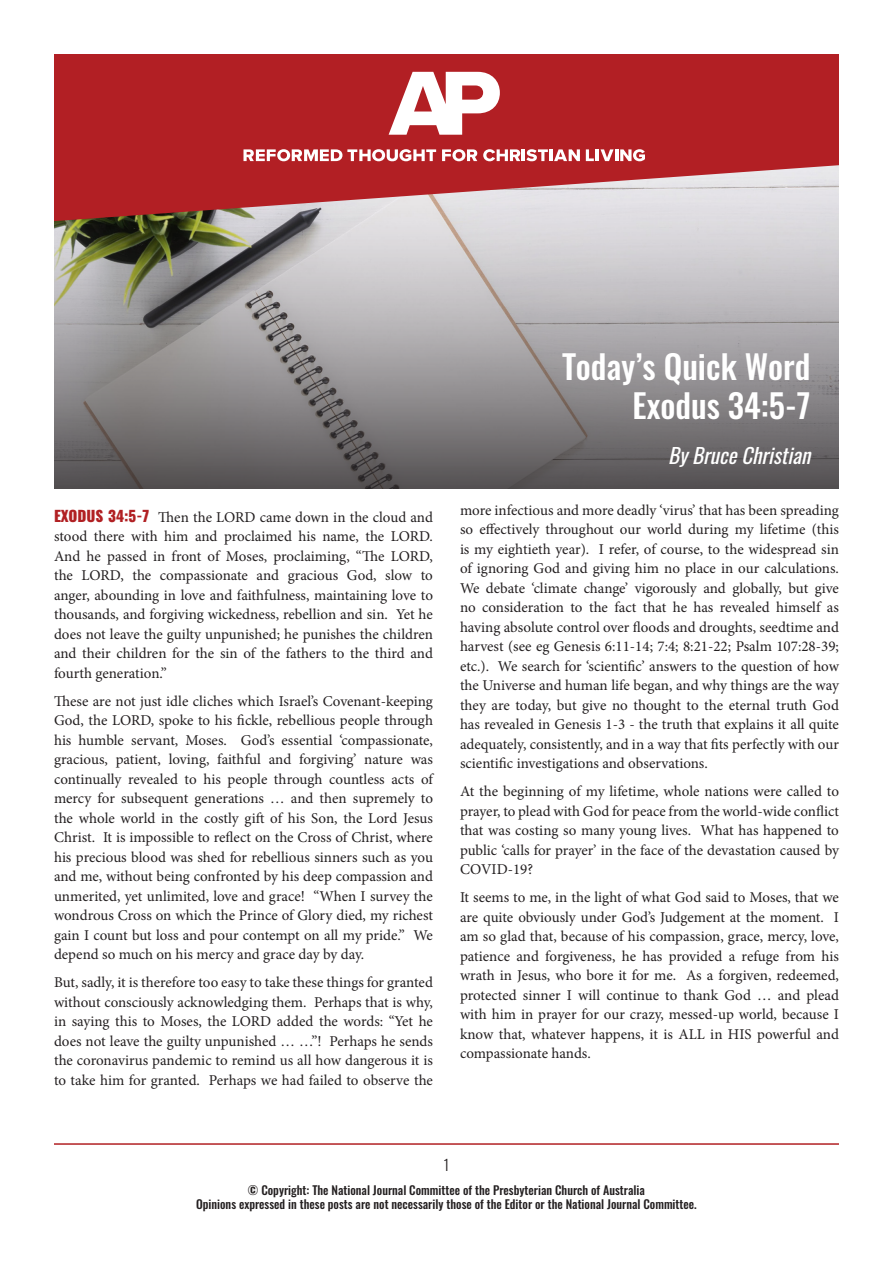
<style>
.page{position:relative;width:893px;height:1263px;background:#fff}
.page>*{position:absolute;margin:0;border:0;box-sizing:border-box;transform-origin:0 0}
.t1{font:500 33px "Oswald";color:#fff}
.t2{font:italic 21px "Oswald";color:#fff}
.t3{font:15px/19.5px "Minion Pro";color:#231f20;text-align:justify}
.t4{font:300 15px "Oswald";color:#231f20}
.t5{font:500 12px "Oswald";color:#231f20}
.s1{font-family:"Oswald";font-weight:800;color:#b12023}
</style>
<div class="page">
<img style="left:54px;top:221px;width:785px;height:267px">
<svg style="left:54px;top:54px;width:785px;height:167px;fill:#b21f24"></svg>
<svg style="left:389px;top:72px;width:111px;height:63px"></svg>
<svg style="left:243px;top:149px;width:193px;height:12px"></svg>
<svg style="left:442px;top:149px;width:35px;height:12px"></svg>
<svg style="left:483px;top:149px;width:97px;height:12px"></svg>
<svg style="left:586px;top:149px;width:59px;height:12px"></svg>
<hr style="left:54px;top:1143px;width:785px;height:2px;background:#b12023">
<p class="t3" style="left:54px;top:507px;width:380px"><span class="s1">EXODUS 34:5-7</span> Then the LORD came down in the cloud and stood there with him and proclaimed his name, the LORD.<br>And he passed in front of Moses, proclaiming, “The LORD, the LORD, the compassionate and gracious God, slow to anger, abounding in love and faithfulness, maintaining love to thousands, and forgiving wickedness, rebellion and sin. Yet he does not leave the guilty unpunished; he punishes the children and their children for the sin of the fathers to the third and fourth generation.”</p>
<p class="t3" style="left:54px;top:691px;width:381px">These are not just idle cliches which Israel’s Covenant-keeping God, the LORD, spoke to his fickle, rebellious people through his humble servant, Moses. God’s essential ‘compassionate, gracious, patient, loving, faithful and forgiving’ nature was continually revealed to his people through countless acts of mercy for subsequent generations … and then supremely to the whole world in the costly gift of his Son, the Lord Jesus Christ. It is impossible to reflect on the Cross of Christ, where his precious blood was shed for rebellious sinners such as you and me, without being confronted by his deep compassion and unmerited, yet unlimited, love and grace! “When I survey the wondrous Cross on which the Prince of Glory died, my richest gain I count but loss and pour contempt on all my pride.” We depend so much on his mercy and grace day by day.</p>
<p class="t3" style="left:54px;top:973px;width:381px">But, sadly, it is therefore too easy to take these things for granted without consciously acknowledging them. Perhaps that is why, in saying this to Moses, the LORD added the words: “Yet he does not leave the guilty unpunished … …”! Perhaps he sends the coronavirus pandemic to remind us all how dangerous it is to take him for granted. Perhaps we had failed to observe the</p>
<p class="t1" style="left:562px;top:349px;width:250px">Today’s Quick Word</p>
<p class="t1" style="left:633px;top:388px;width:179px">Exodus 34:5-7</p>
<p class="t2" style="left:668px;top:436px;width:151px">ByBruceChristian</p>
<p class="t3" style="left:460px;top:500px;width:381px">more infectious and more deadly ‘virus’ that has been spreading so effectively throughout our world during my lifetime (this is my eightieth year). I refer, of course, to the widespread sin of ignoring God and giving him no place in our calculations.<br>We debate ‘climate change’ vigorously and globally, but give no consideration to the fact that he has revealed himself as having absolute control over floods and droughts, seedtime and harvest (see eg Genesis 6:11-14; 7:4; 8:21-22; Psalm 107:28-39; etc.). We search for ‘scientific’ answers to the question of how the Universe and human life began, and why things are the way they are today, but give no thought to the eternal truth God has revealed in Genesis 1-3 - the truth that explains it all quite adequately, consistently, and in a way that fits perfectly with our scientific investigations and observations.</p>
<p class="t3" style="left:460px;top:782px;width:381px">At the beginning of my lifetime, whole nations were called to prayer, to plead with God for peace from the world-wide conflict that was costing so many young lives. What has happened to public ‘calls for prayer’ in the face of the devastation caused by COVID-19?</p>
<p class="t3" style="left:460px;top:888px;width:381px">It seems to me, in the light of what God said to Moses, that we are quite obviously under God’s Judgement at the moment. I am so glad that, because of his compassion, grace, mercy, love, patience and forgiveness, he has provided a refuge from his wrath in Jesus, who bore it for me. As a forgiven, redeemed, protected sinner I will continue to thank God … and plead with him in prayer for our crazy, messed-up world, because I know that, whatever happens, it is ALL in HIS powerful and compassionate hands.</p>
<p class="t4" style="left:444px;top:1152px;width:7px">1</p>
<p class="t5" style="left:248px;top:1183px;width:398px">© Copyright: The National Journal Committee of the Presbyterian Church of Australia</p>
<p class="t5" style="left:196px;top:1198px;width:502px">Opinions expressed in these posts are not necessarily those of the Editor or the National Journal Committee.</p>
</div>
